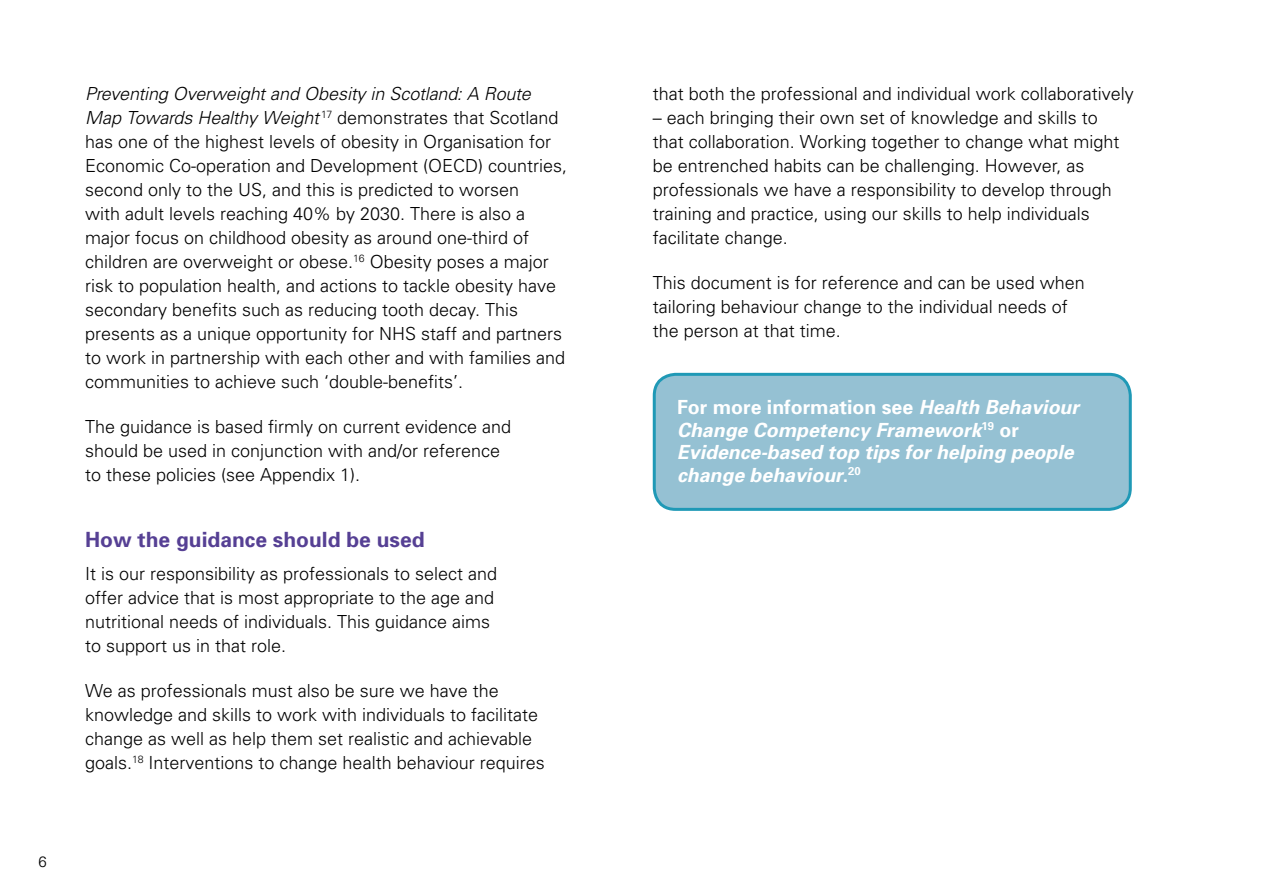
<style>
.page{position:relative;width:1263px;height:893px;background:#fff}
.page>*{position:absolute;margin:0;border:0;box-sizing:border-box;transform-origin:0 0}
.t1{font:700 21px "Univers";color:#564094}
.t2{font:italic 700 19.5px/22.5px "Univers";color:#fff}
.t3{font:300 18px/24px "Univers";color:#000}
.t4{font:300 15px "Univers";color:#000}
.s1{font-style:italic}
.s2{font-style:normal}
</style>
<div class="page">
<div style="left:654px;top:374px;width:476px;height:135px;background:#95c1d3;border-radius:21px"></div>
<div style="left:653px;top:373px;width:479px;height:138px;border:3px solid #1f99b6;border-radius:21px"></div>
<p class="t4" style="left:38px;top:852px;width:10px">6</p>
<p class="t3" style="left:85px;top:81px;width:484px"><span class="s1">Preventing Overweight and Obesity in Scotland: A Route Map Towards Healthy Weight</span> <sup>17</sup> demonstrates that Scotland has one of the highest levels of obesity in Organisation for Economic Co-operation and Development (OECD) countries, second only to the US, and this is predicted to worsen<br>with adult levels reaching 40% by 2030. There is also a major focus on childhood obesity as around one-third of children are overweight or obese.<sup>16</sup> Obesity poses a major risk to population health, and actions to tackle obesity have secondary benefits such as reducing tooth decay. This presents as a unique opportunity for NHS staff and partners to work in partnership with each other and with families and communities to achieve such ‘double-benefits’.</p>
<p class="t3" style="left:85px;top:414px;width:428px">The guidance is based firmly on current evidence and should be used in conjunction with and/or reference to these policies (see Appendix 1).</p>
<p class="t1" style="left:85px;top:526px;width:341px">How the guidance should be used</p>
<p class="t3" style="left:85px;top:561px;width:414px">It is our responsibility as professionals to select and offer advice that is most appropriate to the age and nutritional needs of individuals. This guidance aims to support us in that role.</p>
<p class="t3" style="left:85px;top:678px;width:461px">We as professionals must also be sure we have the knowledge and skills to work with individuals to facilitate change as well as help them set realistic and achievable goals.<sup>18</sup> Interventions to change health behaviour requires</p>
<p class="t3" style="left:653px;top:81px;width:483px">that both the professional and individual work collaboratively</p>
<p class="t3" style="left:653px;top:105px;width:468px">– each bringing their own set of knowledge and skills to that collaboration. Working together to change what might be entrenched habits can be challenging. However, as professionals we have a responsibility to develop through training and practice, using our skills to help individuals facilitate change.</p>
<p class="t3" style="left:653px;top:270px;width:434px">This document is for reference and can be used when tailoring behaviour change to the individual needs of the person at that time.</p>
<p class="t2" style="left:677px;top:395px;width:404px"><span class="s2">For more information see</span> Health Behaviour Change Competency Framework<sup>19</sup> <span class="s2">or </span>Evidence-based top tips for helping people change behaviour<span class="s2">.</span><sup>20</sup></p>
</div>
